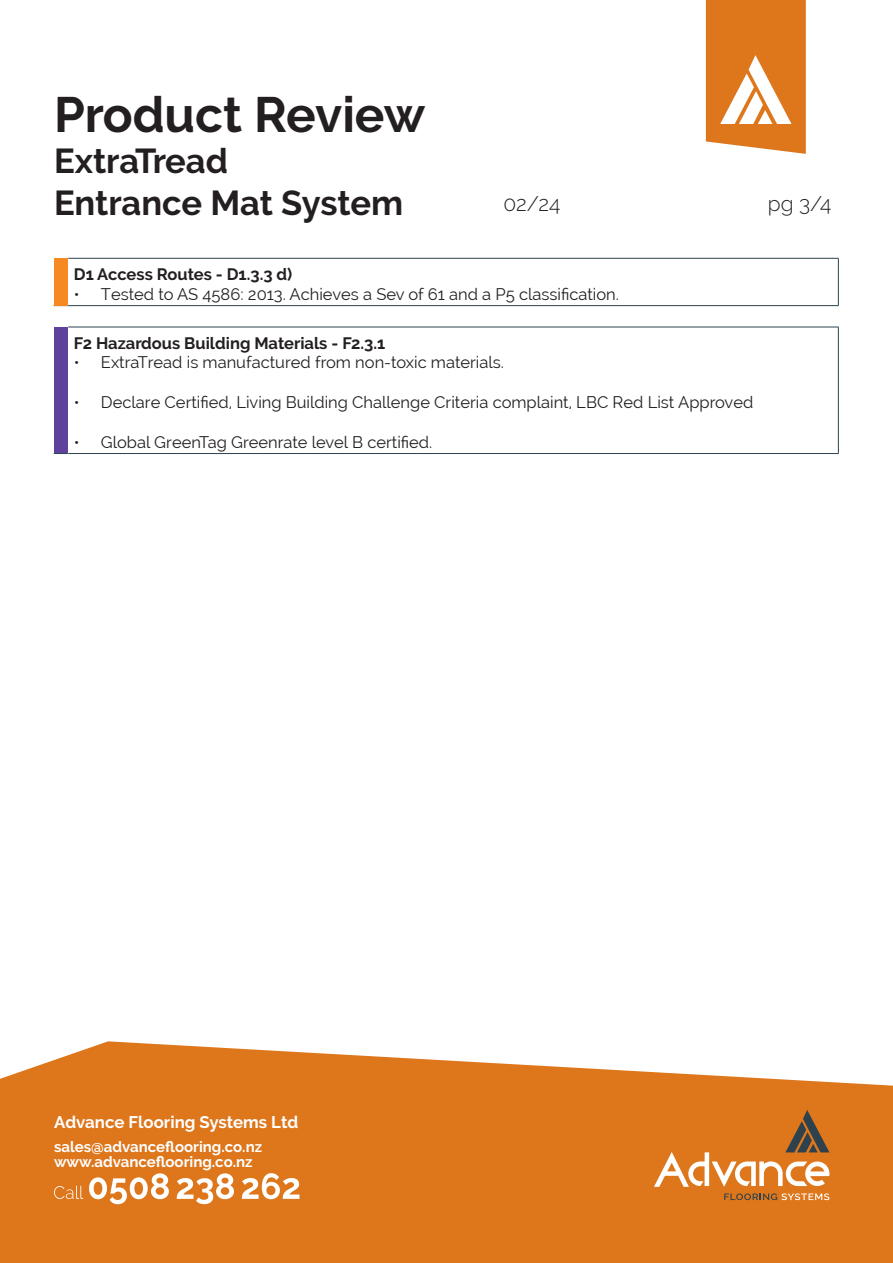
<style>
.page{position:relative;width:893px;height:1263px;background:#fff}
.page>*{position:absolute;margin:0;border:0;box-sizing:border-box;transform-origin:0 0}
.t1{font:700 49.5px "Raleway";color:#231f20}
.t2{font:700 34.5px "Raleway";letter-spacing:-.005em;color:#231f20}
.t3{font:300 21px "Raleway";color:#231f20}
.t4{font:700 16.8px "Raleway";color:#fff}
.t5{font:16.5px "Raleway";color:#231f20}
.t6{font:700 16.5px "Raleway";color:#231f20}
.t7{font:700 15px "Raleway";color:#fff}
</style>
<div class="page">
<svg style="left:706px;top:0;width:100px;height:154px"></svg>
<svg style="left:0;top:1041px;width:893px;height:222px;background:#e18534"></svg>
<svg style="left:54px;top:1173px;width:245px;height:31px"></svg>
<svg style="left:724px;top:1193px;width:105px;height:7px"></svg>
<svg style="left:654px;top:1110px;width:175px;height:77px;background:#d8873f"></svg>
<hr style="left:838px;top:258px;width:1px;height:47px;background:#2d424d">
<hr style="left:68px;top:258px;width:770px;height:1px;background:#2d424d">
<hr style="left:68px;top:305px;width:770px;height:1px;background:#2d424d">
<hr style="left:68px;top:258px;width:1px;height:47px;background:#fff">
<hr style="left:838px;top:327px;width:1px;height:126px;background:#2d424d">
<hr style="left:68px;top:327px;width:770px;height:1px;background:#2d424d">
<svg style="left:54px;top:453px;width:14px;height:1px"></svg>
<hr style="left:68px;top:453px;width:770px;height:1px;background:#2d424d">
<hr style="left:68px;top:327px;width:1px;height:126px;background:#fff">
<div style="left:54px;top:258px;width:14px;height:48px;background:#f68922"></div>
<div style="left:54px;top:327px;width:14px;height:126px;background:#5f409a"></div>
<p class="t1" style="left:54px;top:86px;width:373px">Product Review</p>
<p class="t2" style="left:54px;top:141px;width:175px">ExtraTread</p>
<p class="t2" style="left:54px;top:184px;width:351px">Entrance Mat System</p>
<p class="t3" style="left:503px;top:192px;width:59px">02/24</p>
<p class="t3" style="left:768px;top:192px;width:65px">pg 3/4</p>
<p class="t6" style="left:74px;top:265px;width:220px">D1 Access Routes - D1.3.3 d)</p>
<p class="t5" style="left:74px;top:284px;width:546px">• Tested to AS 4586: 2013. Achieves a Sev of 61 and a P5 classification.</p>
<p class="t6" style="left:74px;top:333px;width:313px">F2 Hazardous Building Materials - F2.3.1</p>
<p class="t5" style="left:74px;top:353px;width:432px">• ExtraTread is manufactured from non-toxic materials.</p>
<p class="t5" style="left:74px;top:392px;width:681px">• Declare Certified, Living Building Challenge Criteria complaint, LBC Red List Approved</p>
<p class="t5" style="left:74px;top:432px;width:360px">• Global GreenTag Greenrate level B certified.</p>
<p class="t4" style="left:54px;top:1112px;width:245px">Advance Flooring Systems Ltd</p>
<p class="t7" style="left:54px;top:1138px;width:210px">sales@advanceflooring.co.nz</p>
<p class="t7" style="left:54px;top:1153px;width:200px">www.advanceflooring.co.nz</p>
</div>
